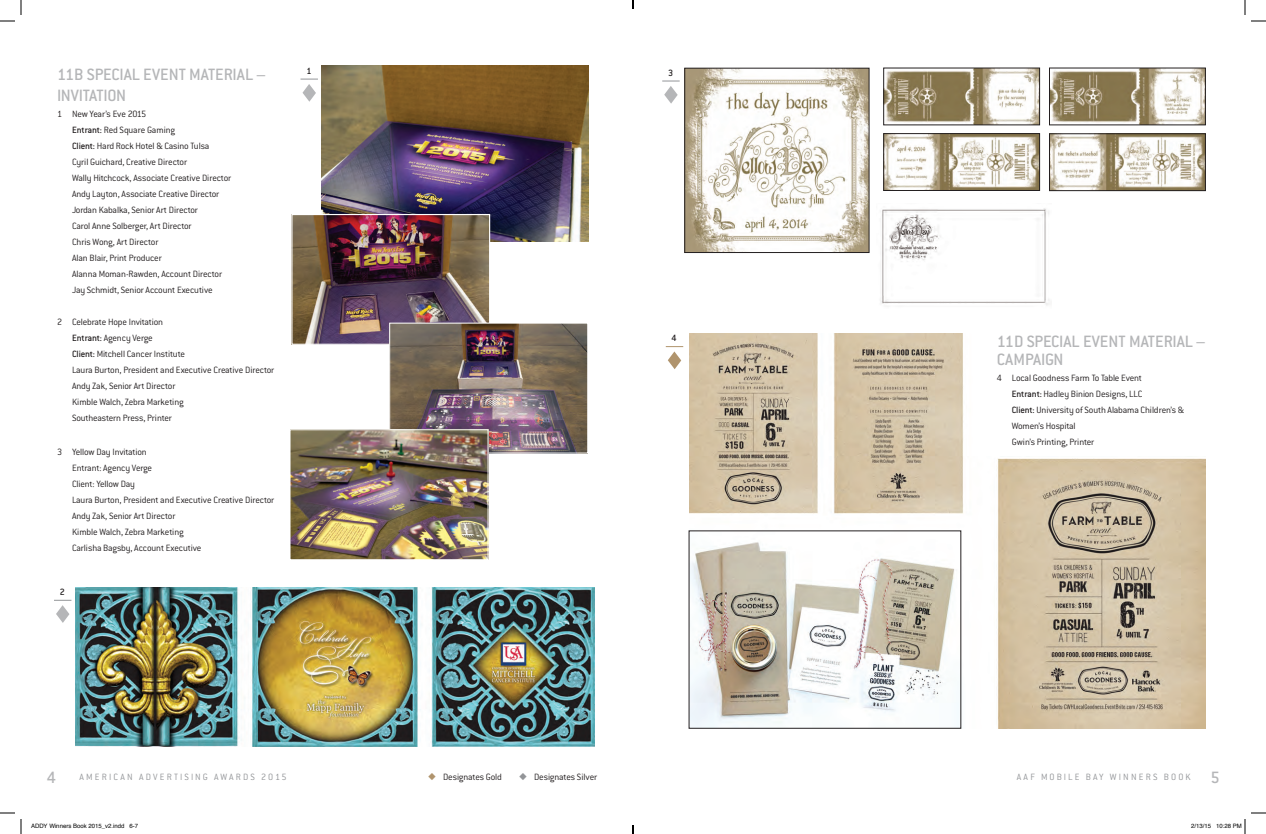
<style>
.page{position:relative;width:1266px;height:834px;background:#fff}
.page>*{position:absolute;margin:0;border:0;box-sizing:border-box;transform-origin:0 0}
.t1{font:500 18px/21px "Conduit WNT";color:#b5b6b8}
.t2{font:300 10px "Conduit WNT";letter-spacing:-.015em;color:#231f20}
.t3{font:300 10px "Conduit WNT";letter-spacing:.21em;color:#939598}
.t4{font:500 10px "Conduit WNT";color:#231f20}
.t5{font:6px "Helvetica";color:#000}
.s1{font-weight:500}
.s2{color:#b0946d}
.s3{color:#939598}
</style>
<div class="page">
<img style="left:689px;top:333px;width:517px;height:395px">
<img style="left:321px;top:66px;width:267px;height:175px">
<img style="left:686px;top:70px;width:181px;height:181px">
<div style="left:684px;top:68px;width:185px;height:185px;border:1px solid #231f20"></div>
<img style="left:880px;top:208px;width:170px;height:97px">
<img style="left:886px;top:70px;width:152px;height:53px">
<img style="left:886px;top:135px;width:152px;height:54px">
<div style="left:884px;top:133px;width:156px;height:58px;border:1px solid #231f20"></div>
<img style="left:1051px;top:70px;width:153px;height:53px">
<div style="left:1049px;top:68px;width:157px;height:57px;border:1px solid #231f20"></div>
<img style="left:1051px;top:136px;width:153px;height:53px">
<div style="left:1049px;top:134px;width:157px;height:57px;border:1px solid #231f20"></div>
<svg style="left:54px;top:600px;width:17px;height:23px"></svg>
<svg style="left:662px;top:81px;width:18px;height:23px"></svg>
<svg style="left:301px;top:79px;width:17px;height:23px"></svg>
<img style="left:293px;top:216px;width:195px;height:127px">
<div style="left:291px;top:214px;width:199px;height:131px;border:1px solid #fff"></div>
<img style="left:391px;top:325px;width:195px;height:127px">
<div style="left:389px;top:323px;width:199px;height:131px;border:1px solid #fff"></div>
<img style="left:292px;top:431px;width:195px;height:127px">
<div style="left:290px;top:429px;width:199px;height:131px;border:1px solid #fff"></div>
<svg style="left:666px;top:346px;width:17px;height:23px"></svg>
<img style="left:76px;top:587px;width:518px;height:160px">
<svg style="left:0;top:0;width:22px;height:22px"></svg>
<svg style="left:0;top:812px;width:22px;height:22px"></svg>
<svg style="left:1244px;top:0;width:22px;height:22px"></svg>
<svg style="left:1244px;top:812px;width:22px;height:22px"></svg>
<svg style="left:632px;top:0;width:2px;height:9px"></svg>
<svg style="left:632px;top:825px;width:2px;height:9px"></svg>
<p class="t1" style="left:57px;top:64px;width:210px">11B SPECIAL EVENT MATERIAL –<br>INVITATION</p>
<p class="t2" style="left:57px;top:108px;width:91px">1 New Year’s Eve 2015</p>
<p class="t2" style="left:72px;top:124px;width:105px"><span class="s1">Entrant:</span> Red Square Gaming</p>
<p class="t2" style="left:72px;top:140px;width:139px"><span class="s1">Client:</span> Hard Rock Hotel &amp; Casino Tulsa</p>
<p class="t2" style="left:72px;top:156px;width:117px">Cyril Guichard, Creative Director</p>
<p class="t2" style="left:72px;top:172px;width:161px">Wally Hitchcock, Associate Creative Director</p>
<p class="t2" style="left:72px;top:188px;width:149px">Andy Layton, Associate Creative Director</p>
<p class="t2" style="left:72px;top:204px;width:127px">Jordan Kabalka, Senior Art Director</p>
<p class="t2" style="left:72px;top:220px;width:121px">Carol Anne Solberger, Art Director</p>
<p class="t2" style="left:72px;top:236px;width:88px">Chris Wong, Art Director</p>
<p class="t2" style="left:72px;top:252px;width:91px">Alan Blair, Print Producer</p>
<p class="t2" style="left:72px;top:268px;width:151px">Alanna Moman-Rawden, Account Director</p>
<p class="t2" style="left:72px;top:284px;width:142px">Jay Schmidt, Senior Account Executive</p>
<p class="t2" style="left:57px;top:316px;width:108px">2 Celebrate Hope Invitation</p>
<p class="t2" style="left:72px;top:332px;width:82px"><span class="s1">Entrant:</span> Agency Verge</p>
<p class="t2" style="left:72px;top:348px;width:115px"><span class="s1">Client:</span> Mitchell Cancer Institute</p>
<p class="t2" style="left:72px;top:364px;width:204px">Laura Burton, President and Executive Creative Director</p>
<p class="t2" style="left:72px;top:380px;width:105px">Andy Zak, Senior Art Director</p>
<p class="t2" style="left:72px;top:396px;width:113px">Kimble Walch, Zebra Marketing</p>
<p class="t2" style="left:72px;top:412px;width:101px">Southeastern Press, Printer</p>
<p class="t2" style="left:57px;top:446px;width:91px">3 Yellow Day Invitation</p>
<p class="t2" style="left:72px;top:462px;width:82px">Entrant: Agency Verge</p>
<p class="t2" style="left:72px;top:478px;width:64px">Client: Yellow Day</p>
<p class="t2" style="left:72px;top:494px;width:204px">Laura Burton, President and Executive Creative Director</p>
<p class="t2" style="left:72px;top:510px;width:105px">Andy Zak, Senior Art Director</p>
<p class="t2" style="left:72px;top:526px;width:113px">Kimble Walch, Zebra Marketing</p>
<p class="t2" style="left:72px;top:542px;width:131px">Carlisha Bagsby, Account Executive</p>
<p class="t4" style="left:60px;top:586px;width:7px">2</p>
<p class="t4" style="left:306px;top:65px;width:7px">1</p>
<p class="t4" style="left:668px;top:67px;width:7px">3</p>
<p class="t4" style="left:672px;top:332px;width:7px">4</p>
<p class="t1" style="left:997px;top:332px;width:210px;line-height:18px">11D SPECIAL EVENT MATERIAL –<br>CAMPAIGN</p>
<p class="t2" style="left:997px;top:373px;width:147px">4 Local Goodness Farm To Table Event</p>
<p class="t2" style="left:1012px;top:389px;width:132px"><span class="s1">Entrant:</span> Hadley Binion Designs, LLC</p>
<p class="t2" style="left:1012px;top:405px;width:174px"><span class="s1">Client:</span> University of South Alabama Children’s &amp;</p>
<p class="t2" style="left:1012px;top:421px;width:65px">Women’s Hospital</p>
<p class="t2" style="left:1012px;top:437px;width:84px">Gwin’s Printing, Printer</p>
<p class="t1" style="left:47px;top:766px;width:11px">4</p>
<p class="t3" style="left:79px;top:771px;width:209px">AMERICAN ADVERTISING AWARDS 2015</p>
<p class="t3" style="left:1017px;top:771px;width:175px">AAF MOBILE BAY WINNERS BOOK</p>
<p class="t1" style="left:1210px;top:766px;width:11px">5</p>
<p class="t2" style="left:428px;top:771px;width:75px"><span class="s2">◆</span> Designates Gold</p>
<p class="t2" style="left:519px;top:771px;width:79px"><span class="s3">◆</span> Designates Silver</p>
<p class="t5" style="left:31px;top:821px;width:109px">ADDY Winners Book 2015_v2.indd 6-7</p>
<p class="t5" style="left:1191px;top:821px;width:52px">2/13/15 10:28 PM</p>
</div>
